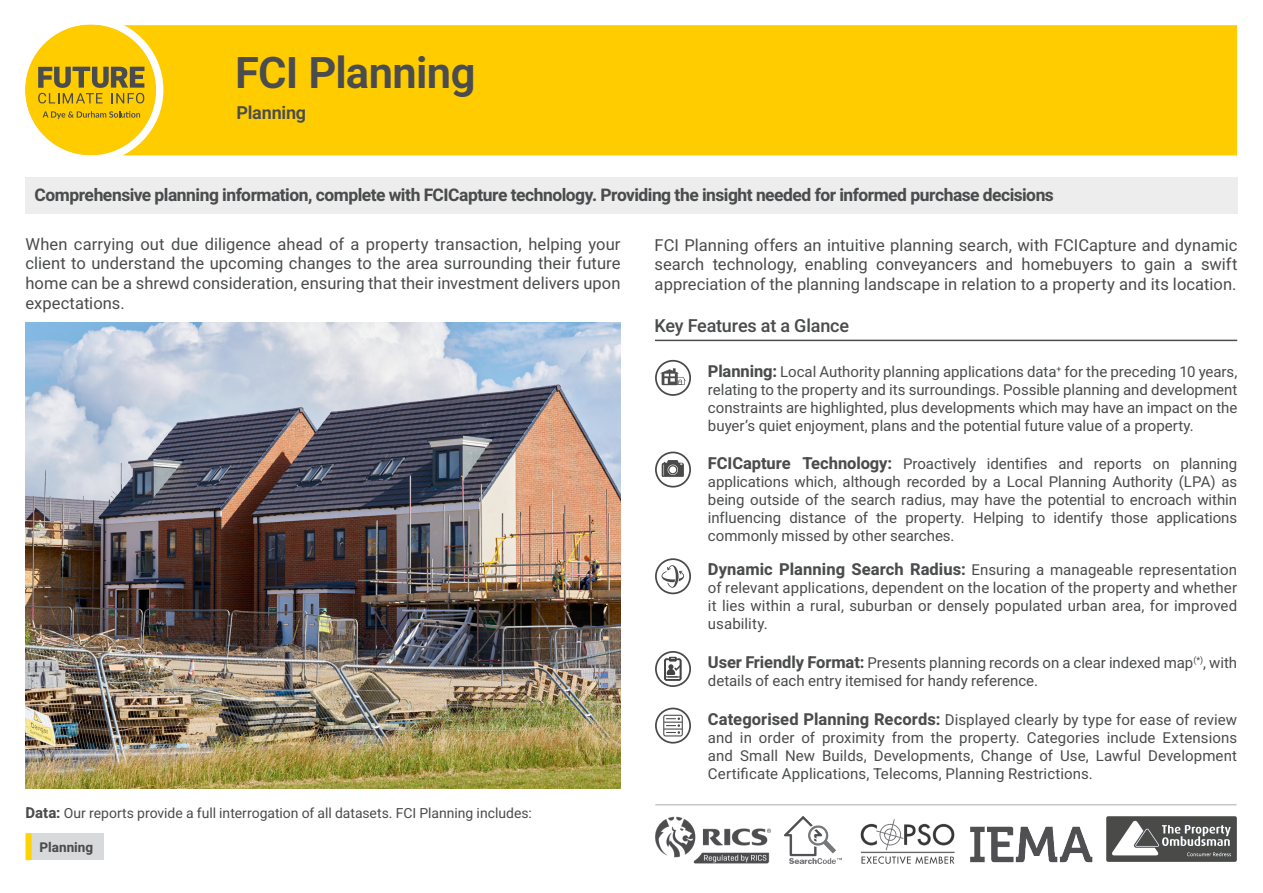
<style>
.page{position:relative;width:1263px;height:893px;background:#fff}
.page>*{position:absolute;margin:0;border:0;box-sizing:border-box;transform-origin:0 0}
.Page_Head_Line{font:600 43.5px "Heebo";letter-spacing:-.015em;color:#4b4c4d}
.Sub_Head_01{font:500 18px "Heebo";letter-spacing:-.01em;color:#4b4c4d}
.Page_Intro_Copy{font:600 18px "Heebo";letter-spacing:-.01em;color:#4b4c4d}
.Page_Intro_Copy-2{font:700 17.4px "Heebo";letter-spacing:-.03em;color:#4b4c4d}
.Sub_Head_01-2{font:16.5px/19.8px "Heebo";letter-spacing:.005em;color:#4b4c4d;text-align:justify}
.Body_Copy{font:15px/18px "Heebo";color:#4b4c4d;text-align:justify}
.Body_Copy-2{font:13.95px "Heebo";color:#4b4c4d}
.Small_Box_Copy{font:700 13.5px "Heebo";letter-spacing:.005em;color:#4b4c4d}
.s1{font-weight:700;font-size:16.5px}
.s2{font-weight:700;font-size:15px}
</style>
<div class="page">
<div style="left:26px;top:177px;width:1212px;height:37px;background:#ededed"></div>
<img style="left:26px;top:323px;width:594px;height:466px">
<div style="left:655px;top:360px;width:36px;height:36px;border:2px solid #4a4a49;border-radius:50%"></div>
<svg style="left:660px;top:368px;width:26px;height:17px"></svg>
<div style="left:662px;top:372px;width:16px;height:13px;border:1px solid #4d4d4f"></div>
<div style="left:655px;top:452px;width:36px;height:36px;border:2px solid #4a4a49;border-radius:50%"></div>
<svg style="left:662px;top:460px;width:22px;height:17px"></svg>
<div style="left:655px;top:558px;width:36px;height:36px;border:2px solid #4a4a49;border-radius:50%"></div>
<svg style="left:661px;top:565px;width:23px;height:23px"></svg>
<hr style="left:655px;top:340px;width:582px;height:1px;background:#4b4c4d">
<hr style="left:655px;top:804px;width:581px;height:1px;background:#c6c7c9">
<img style="left:655px;top:816px;width:117px;height:48px">
<img style="left:1106px;top:816px;width:131px;height:46px">
<img style="left:785px;top:817px;width:56px;height:46px">
<img style="left:860px;top:820px;width:95px;height:44px">
<img style="left:970px;top:826px;width:123px;height:37px">
<div style="left:29px;top:833px;width:75px;height:27px;background:#d8d9db"></div>
<div style="left:26px;top:833px;width:6px;height:27px;background:#fed304"></div>
<div style="left:655px;top:708px;width:36px;height:36px;border:2px solid #4a4a49;border-radius:50%"></div>
<svg style="left:663px;top:715px;width:20px;height:21px"></svg>
<div style="left:655px;top:651px;width:36px;height:36px;border:2px solid #4a4a49;border-radius:50%"></div>
<svg style="left:664px;top:657px;width:17px;height:24px"></svg>
<div style="left:163px;top:25px;width:1074px;height:130px;background:#fc0"></div>
<svg style="left:25px;top:24px;width:138px;height:132px"></svg>
<p class="Page_Head_Line" style="left:235px;top:43px;width:242px">FCI Planning</p>
<p class="Page_Intro_Copy" style="left:236px;top:100px;width:71px">Planning</p>
<p class="Page_Intro_Copy-2" style="left:34px;top:183px;width:1021px">Comprehensive planning information, complete with FCICapture technology. Providing the insight needed for informed purchase decisions</p>
<p class="Sub_Head_01-2" style="left:655px;top:235px;width:584px">FCI Planning offers an intuitive planning search, with FCICapture and dynamic search technology, enabling conveyancers and homebuyers to gain a swift appreciation of the planning landscape in relation to a property and its location.</p>
<p class="Sub_Head_01" style="left:655px;top:313px;width:196px">Key Features at a Glance</p>
<p class="Sub_Head_01-2" style="left:26px;top:234px;width:596px">When carrying out due diligence ahead of a property transaction, helping your client to understand the upcoming changes to the area surrounding their future home can be a shrewd consideration, ensuring that their investment delivers upon expectations.</p>
<p class="Body_Copy" style="left:708px;top:362px;width:531px"><span class="s1">Planning:</span> Local Authority planning applications data<sup>+</sup> for the preceding 10 years, relating to the property and its surroundings. Possible planning and development constraints are highlighted, plus developments which may have an impact on the buyer’s quiet enjoyment, plans and the potential future value of a property.</p>
<p class="Body_Copy" style="left:708px;top:454px;width:531px"><span class="s1">FCICapture Technology:</span> Proactively identifies and reports on planning applications which, although recorded by a Local Planning Authority (LPA) as being outside of the search radius, may have the potential to encroach within influencing distance of the property. Helping to identify those applications commonly missed by other searches.</p>
<p class="Body_Copy" style="left:708px;top:561px;width:531px"><span class="s1">Dynamic Planning Search Radius:</span> Ensuring a manageable representation of relevant applications, dependent on the location of the property and whether it lies within a rural, suburban or densely populated urban area, for improved usability.</p>
<p class="Body_Copy" style="left:708px;top:653px;width:531px"><span class="s1">User Friendly Format:</span> Presents planning records on a clear indexed map<sup>(*)</sup>, with details of each entry itemised for handy reference.</p>
<p class="Body_Copy-2" style="left:26px;top:803px;width:508px"><span class="s2">Data:</span> Our reports provide a full interrogation of all datasets. FCI Planning includes:</p>
<p class="Small_Box_Copy" style="left:39px;top:837px;width:55px">Planning</p>
<p class="Body_Copy" style="left:708px;top:710px;width:531px"><span class="s1">Categorised Planning Records:</span> Displayed clearly by type for ease of review and in order of proximity from the property. Categories include Extensions and Small New Builds, Developments, Change of Use, Lawful Development Certificate Applications, Telecoms, Planning Restrictions.</p>
</div>
